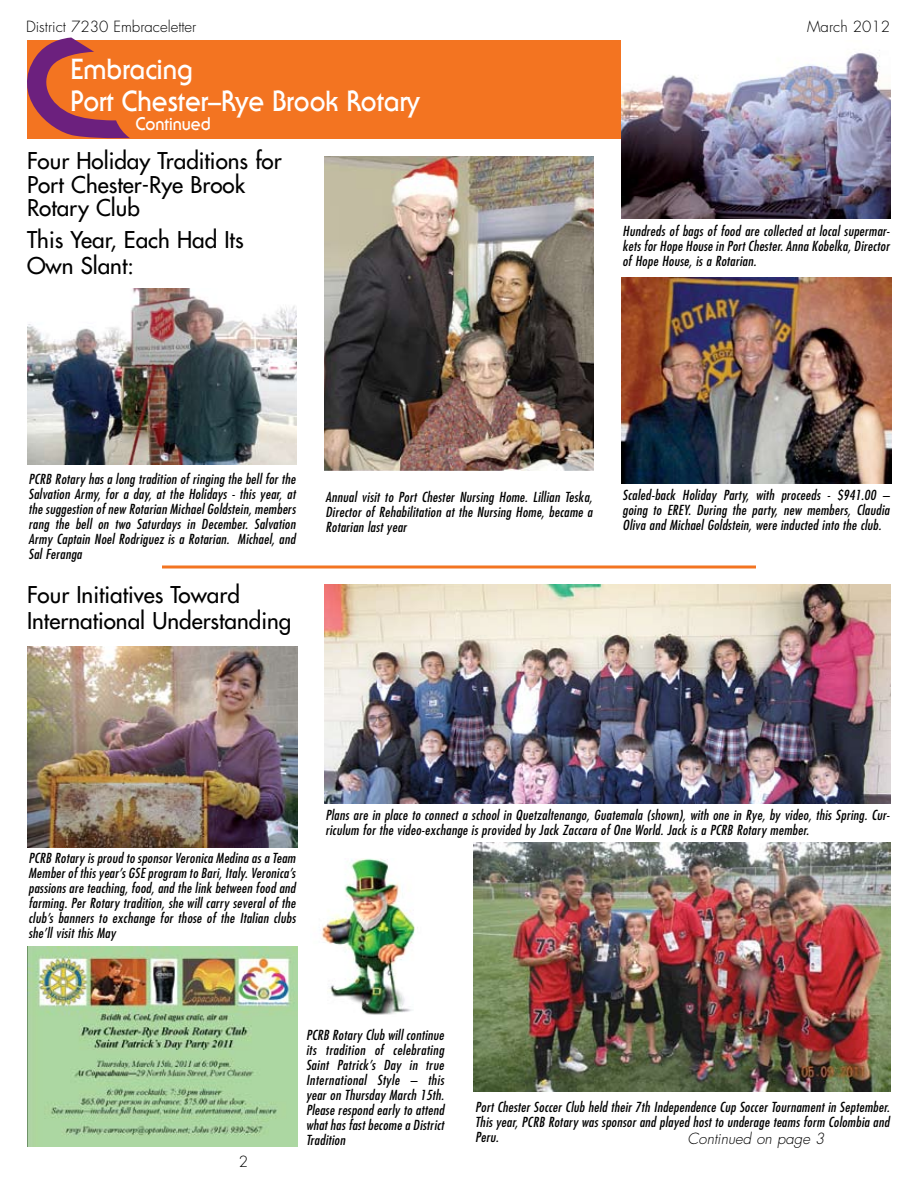
<style>
.page{position:relative;width:918px;height:1188px;background:#fff}
.page>*{position:absolute;margin:0;border:0;box-sizing:border-box;transform-origin:0 0}
.t1{font:700 28.5px/31.5px "Serif Gothic";color:#fff;scale:.91 1}
.t2{font:22.5px/23.2px "Futura";color:#000}
.t3{font:700 18px "Serif Gothic";color:#fff;scale:.91 1}
.t4{font:300 15px "Futura";color:#000}
.t5{font:italic 300 15px "Futura";color:#000}
.t6{font:italic condensed 13.5px/15px "Futura";letter-spacing:.02em;color:#000;text-align:justify}
</style>
<div class="page">
<img style="left:324px;top:585px;width:567px;height:219px">
<img style="left:621px;top:278px;width:270px;height:205px">
<img style="left:27px;top:288px;width:270px;height:177px">
<div style="left:27px;top:40px;width:864px;height:99px;background:#f37421"></div>
<svg style="left:27px;top:38px;width:103px;height:100px"></svg>
<img style="left:324px;top:156px;width:270px;height:315px">
<hr style="left:162px;top:566px;width:594px;height:2px;background:#f37421">
<img style="left:474px;top:843px;width:417px;height:249px">
<img style="left:27px;top:646px;width:270px;height:201px">
<img style="left:27px;top:946px;width:270px;height:201px">
<img style="left:621px;top:40px;width:270px;height:179px">
<img style="left:321px;top:858px;width:94px;height:157px">
<p class="t4" style="left:26px;top:17px;width:172px">District 7230 Embraceletter</p>
<p class="t4" style="left:807px;top:17px;width:84px">March 2012</p>
<h1 class="t1" style="left:70px;top:54px;width:385px">Embracing<br>Port Chester–Rye Brook Rotary</h1>
<h3 class="t3" style="left:135px;top:113px;width:85px">Continued</h3>
<h2 class="t2" style="left:27px;top:149px;width:256px">Four Holiday Traditions for<br>Port Chester-Rye Brook<br>Rotary Club</h2>
<h2 class="t2" style="left:27px;top:227px;width:218px;line-height:25.5px">This Year, Each Had Its<br>Own Slant:</h2>
<p class="t6" style="left:622px;top:223px;width:269px">Hundreds of bags of food are collected at local supermar&shy;kets for Hope House in Port Chester. Anna Kobelka, Director of Hope House, is a Rotarian.</p>
<p class="t6" style="left:29px;top:471px;width:269px">PCRB Rotary has a long tradition of ringing the bell for the Salvation Army, for a day, at the Holidays - this year, at the suggestion of new Rotarian Michael Goldstein, members rang the bell on two Saturdays in December. Salvation Army Captain Noel Rodriguez is a Rotarian. Michael, and Sal Feranga</p>
<h2 class="t2" style="left:27px;top:582px;width:266px;line-height:25.5px">Four Initiatives Toward<br>International Understanding</h2>
<p class="t6" style="left:326px;top:489px;width:269px">Annual visit to Port Chester Nursing Home. Lillian Teska, Director of Rehabilitation at the Nursing Home, became a Rotarian last year</p>
<p class="t6" style="left:622px;top:487px;width:269px">Scaled-back Holiday Party, with proceeds - $941.00 – going to EREY. During the party, new members, Claudia Oliva and Michael Goldstein, were inducted into the club.</p>
<p class="t6" style="left:28px;top:850px;width:269px">PCRB Rotary is proud to sponsor Veronica Medina as a Team Member of this year’s GSE program to Bari, Italy. Veronica’s passions are teaching, food, and the link between food and farming. Per Rotary tradition, she will carry several of the club’s banners to exchange for those of the Italian clubs she’ll visit this May</p>
<p class="t6" style="left:326px;top:807px;width:566px">Plans are in place to connect a school in Quetzaltenango, Guatemala (shown), with one in Rye, by video, this Spring. Cur&shy;riculum for the video-exchange is provided by Jack Zaccara of One World. Jack is a PCRB Rotary member.</p>
<p class="t4" style="left:239px;top:1152px;width:11px">2</p>
<p class="t6" style="left:306px;top:1027px;width:140px">PCRB Rotary Club will continue its tradition of celebrating Saint Patrick’s Day in true International Style – this year on Thursday March 15th.<br>Please respond early to attend what has fast become a District Tradition</p>
<p class="t6" style="left:475px;top:1099px;width:416px">Port Chester Soccer Club held their 7th Independence Cup Soccer Tournament in September.<br>This year, PCRB Rotary was sponsor and played host to underage teams form Colombia and Peru.</p>
<p class="t5" style="left:688px;top:1129px;width:138px">Continued on page 3</p>
</div>
